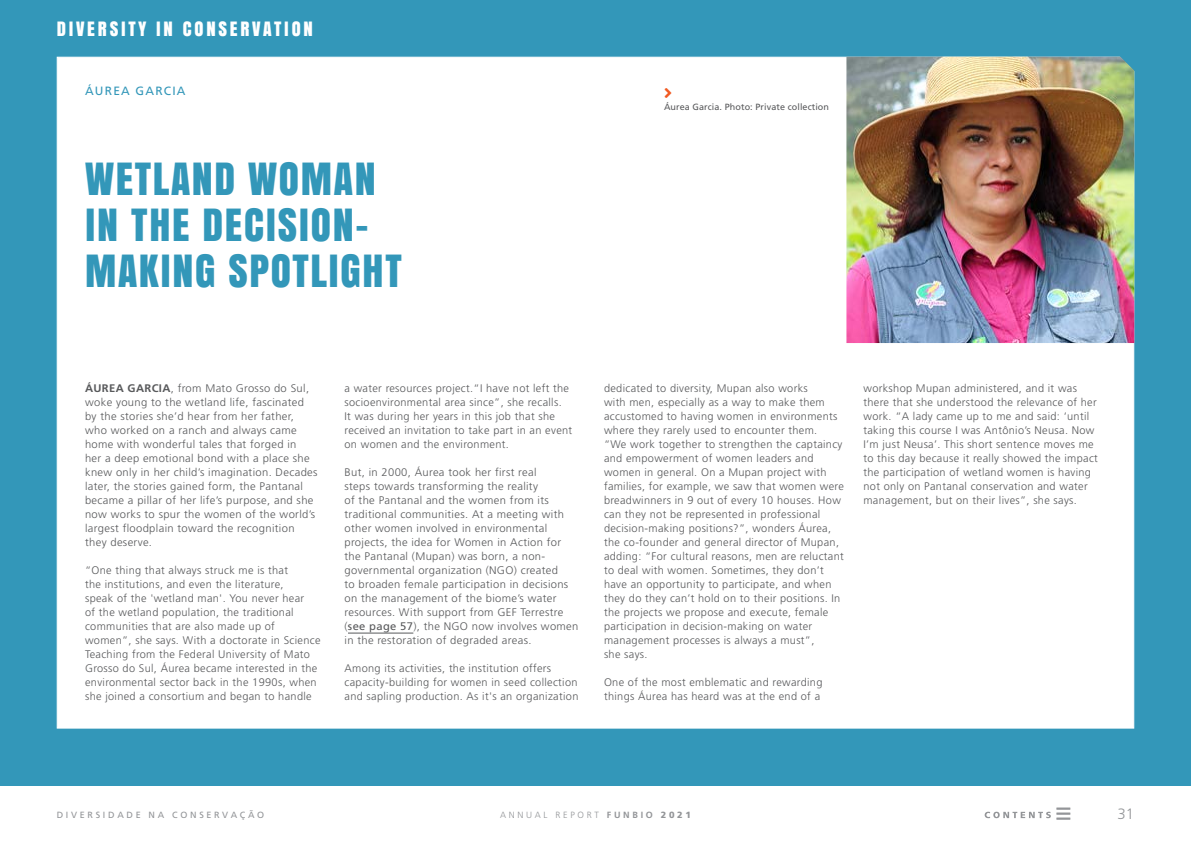
<style>
.page{position:relative;width:1191px;height:842px;background:#fff}
.page>*{position:absolute;margin:0;border:0;box-sizing:border-box;transform-origin:0 0}
.t1{font:41.5px/46px "Anton";letter-spacing:.04em;color:#3397b9}
.t2{font:18.5px "Anton";letter-spacing:.15em;color:#fff}
.t3{font:16px "Font Awesome 5 Free Solid";color:#f15a22}
.t4{font:300 15px "Frutiger LT Std";color:#939598}
.t5{font:12px "Frutiger LT Std";letter-spacing:.1em;color:#3397b9}
.t6{font:300 11px/14px "Frutiger LT Std";letter-spacing:.03em;color:#58595b}
.t7{font:9px "Frutiger LT Std";letter-spacing:.01em;color:#58595b}
.t8{font:9px "Frutiger LT Std";letter-spacing:.3em;color:#939598}
.t9{font:300 9px "Frutiger LT Std";letter-spacing:.3em;color:#939598}
.s1{font-weight:700}
.s2{font-weight:400}
.s3{font-weight:900}
</style>
<div class="page">
<svg style="left:1056px;top:807px;width:14px;height:13px"></svg>
<svg style="left:984px;top:812px;width:66px;height:6px"></svg>
<div style="left:0;top:0;width:1191px;height:785px;background:#3397b9"></div>
<div style="left:56px;top:56px;width:1078px;height:673px;background:#fff"></div>
<hr style="left:348px;top:633px;width:65px;height:1px;background:#58595b">
<img style="left:846px;top:57px;width:288px;height:286px">
<svg style="left:665px;top:88px;width:6px;height:10px"></svg>
<h2 class="t2" style="left:57px;top:14px;width:258px">DIVERSITY IN CONSERVATION</h2>
<p class="t5" style="left:85px;top:84px;width:102px">ÁUREA GARCIA</p>
<h3 class="t3" style="left:664px;top:85px;width:2px">■●▼</h3>
<p class="t7" style="left:664px;top:102px;width:166px">Áurea Garcia. Photo: Private collection</p>
<h1 class="t1" style="left:85px;top:154px;width:318px">WETLAND WOMAN<br>IN THE DECISION-<br>MAKING SPOTLIGHT</h1>
<p class="t6" style="left:85px;top:381px;width:234px"><span class="s1">ÁUREA GARCIA</span>, from Mato Grosso do Sul, woke young to the wetland life, fascinated by the stories she’d hear from her father, who worked on a ranch and always came home with wonderful tales that forged in<br>her a deep emotional bond with a place she knew only in her child’s imagination. Decades later, the stories gained form, the Pantanal became a pillar of her life’s purpose, and she now works to spur the women of the world’s largest floodplain toward the recognition they deserve.</p>
<p class="t6" style="left:85px;top:563px;width:237px">“One thing that always struck me is that<br>the institutions, and even the literature,<br>speak of the 'wetland man'. You never hear<br>of the wetland population, the traditional communities that are also made up of women”, she says. With a doctorate in Science Teaching from the Federal University of Mato Grosso do Sul, Áurea became interested in the environmental sector back in the 1990s, when she joined a consortium and began to handle</p>
<p class="t6" style="left:344px;top:381px;width:229px">a water resources project.“I have not left the socioenvironmental area since”, she recalls.<br>It was during her years in this job that she received an invitation to take part in an event on women and the environment.</p>
<p class="t6" style="left:344px;top:465px;width:235px">But, in 2000, Áurea took her first real<br>steps towards transforming the reality<br>of the Pantanal and the women from its traditional communities. At a meeting with other women involved in environmental projects, the idea for Women in Action for the Pantanal (Mupan) was born, a non&shy;governmental organization (NGO) created<br>to broaden female participation in decisions on the management of the biome’s water resources. With support from GEF Terrestre (<span class="s2">see page 57</span>), the NGO now involves women in the restoration of degraded areas.</p>
<p class="t6" style="left:344px;top:661px;width:235px">Among its activities, the institution offers capacity-building for women in seed collection and sapling production. As it's an organization</p>
<p class="t6" style="left:604px;top:381px;width:241px">dedicated to diversity, Mupan also works<br>with men, especially as a way to make them accustomed to having women in environments where they rarely used to encounter them.<br>“We work together to strengthen the captaincy and empowerment of women leaders and women in general. On a Mupan project with families, for example, we saw that women were breadwinners in 9 out of every 10 houses. How can they not be represented in professional decision-making positions?”, wonders Áurea, the co-founder and general director of Mupan, adding: “For cultural reasons, men are reluctant to deal with women. Sometimes, they don’t have an opportunity to participate, and when they do they can’t hold on to their positions. In the projects we propose and execute, female participation in decision-making on water management processes is always a must”,<br>she says.</p>
<p class="t6" style="left:604px;top:675px;width:220px">One of the most emblematic and rewarding things Áurea has heard was at the end of a</p>
<p class="t6" style="left:863px;top:381px;width:236px">workshop Mupan administered, and it was there that she understood the relevance of her work. “A lady came up to me and said: ‘until taking this course I was Antônio’s Neusa. Now I’m just Neusa’. This short sentence moves me to this day because it really showed the impact the participation of wetland women is having not only on Pantanal conservation and water management, but on their lives”, she says.</p>
<p class="t8" style="left:57px;top:810px;width:209px">DIVERSIDADE NA CONSERVAÇÃO</p>
<p class="t9" style="left:500px;top:810px;width:192px">ANNUAL REPORT <span class="s1">FUNBIO</span> <span class="s3">2021</span></p>
<h3 class="t4" style="left:1117px;top:805px;width:18px">31</h3>
</div>
